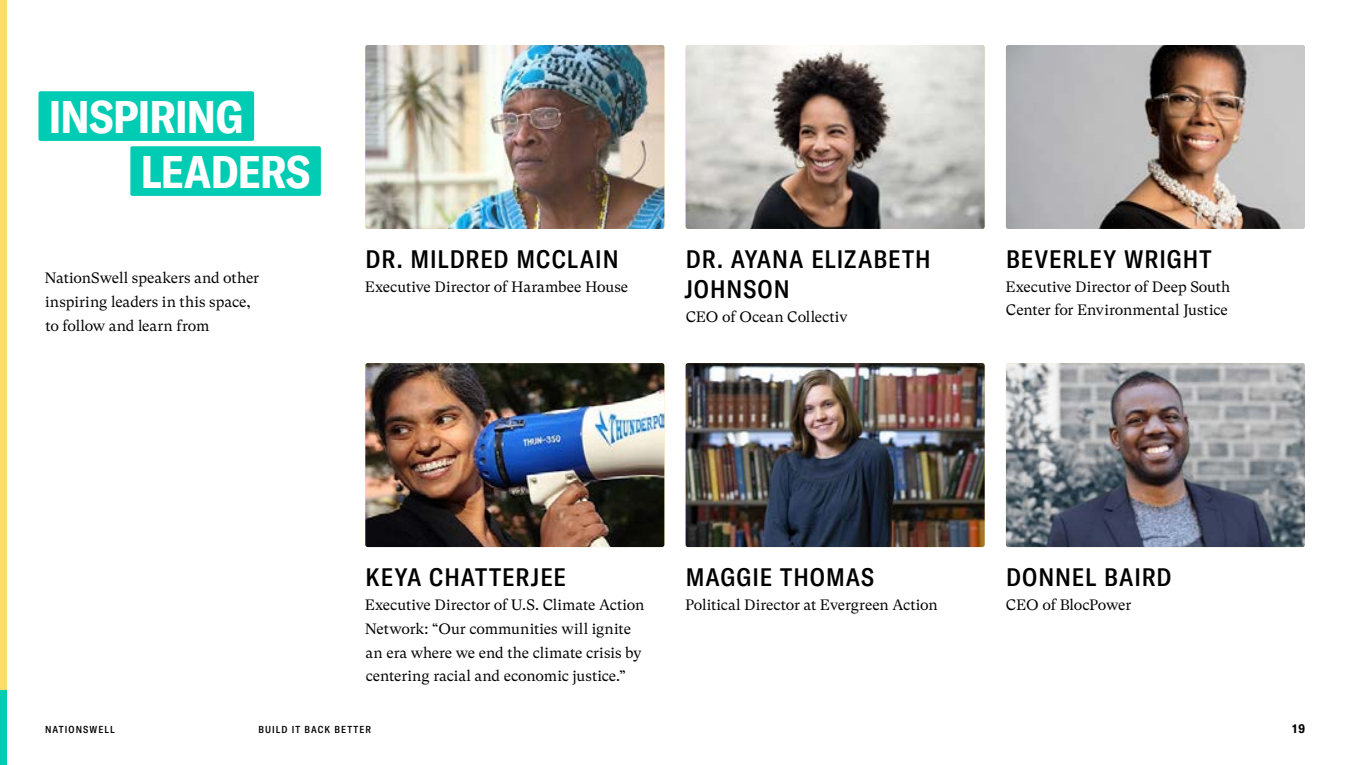
<style>
.page{position:relative;width:1350px;height:765px;background:#fff}
.page>*{position:absolute;margin:0;border:0;box-sizing:border-box;transform-origin:0 0}
.t1{font:700 condensed 45px/55px "GT America";letter-spacing:-.015em;color:#fff}
.t2{font:500 condensed 25px/29.9px "GT America";letter-spacing:.04em;color:#000}
.t3{font:15px/23.8px "GT Super Text";letter-spacing:-.005em;color:#000}
.t4{font:700 condensed 12.5px "GT America";color:#000}
.t5{font:500 condensed 10px "GT America";letter-spacing:.11em;color:#000}
</style>
<div class="page">
<div style="left:38px;top:91px;width:216px;height:50px;background:#00ccb3;border-radius:2px"></div>
<div style="left:130px;top:146px;width:191px;height:50px;background:#00ccb3;border-radius:2px"></div>
<img style="left:365px;top:45px;width:299px;height:184px">
<img style="left:686px;top:45px;width:299px;height:184px">
<img style="left:1006px;top:45px;width:299px;height:184px">
<img style="left:365px;top:363px;width:299px;height:184px">
<img style="left:686px;top:363px;width:299px;height:184px">
<img style="left:1006px;top:363px;width:299px;height:184px">
<div style="left:0;top:0;width:7px;height:690px;background:#fadd6c"></div>
<div style="left:0;top:690px;width:7px;height:75px;background:#00ccb3"></div>
<h1 class="t1" style="left:141px;top:89px;width:171px;text-indent:-92px">INSPIRING<br>LEADERS</h1>
<p class="t3" style="left:45px;top:266px;width:216px">NationSwell speakers and other inspiring leaders in this space, to follow and learn from</p>
<h2 class="t2" style="left:365px;top:244px;width:255px">DR. MILDRED MCCLAIN</h2>
<p class="t3" style="left:365px;top:275px;width:265px">Executive Director of Harambee House</p>
<h2 class="t2" style="left:684px;top:244px;width:248px">DR. AYANA ELIZABETH<br>JOHNSON</h2>
<p class="t3" style="left:686px;top:305px;width:163px">CEO of Ocean Collectiv</p>
<h2 class="t2" style="left:1006px;top:244px;width:207px">BEVERLEY WRIGHT</h2>
<p class="t3" style="left:1006px;top:275px;width:226px">Executive Director of Deep South<br>Center for Environmental Justice</p>
<h2 class="t2" style="left:365px;top:562px;width:202px">KEYA CHATTERJEE</h2>
<p class="t3" style="left:365px;top:593px;width:281px">Executive Director of U.S. Climate Action Network: “Our communities will ignite an era where we end the climate crisis by centering racial and economic justice.”</p>
<h2 class="t2" style="left:686px;top:562px;width:190px">MAGGIE THOMAS</h2>
<p class="t3" style="left:685px;top:593px;width:254px">Political Director at Evergreen Action</p>
<h2 class="t2" style="left:1006px;top:562px;width:167px">DONNEL BAIRD</h2>
<p class="t3" style="left:1006px;top:593px;width:127px">CEO of BlocPower</p>
<p class="t5" style="left:45px;top:723px;width:71px">NATIONSWELL</p>
<p class="t5" style="left:259px;top:723px;width:114px">BUILD IT BACK BETTER</p>
<p class="t4" style="left:1293px;top:720px;width:14px">19</p>
</div>
